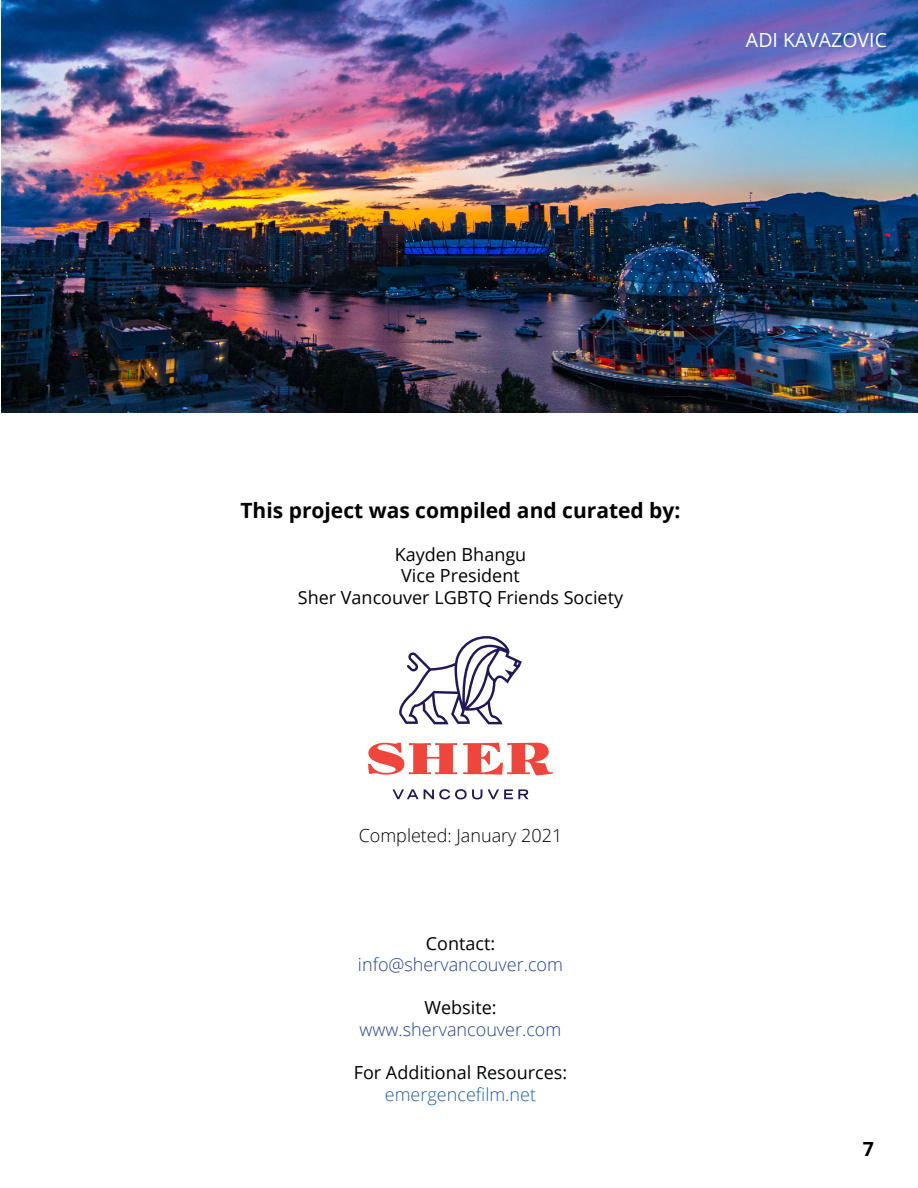
<style>
.page{position:relative;width:918px;height:1188px;background:#fff}
.page>*{position:absolute;margin:0;border:0;box-sizing:border-box;transform-origin:0 0}
.t1{font:700 21px "Open Sans";color:#000}
.t2{font:19.5px "Open Sans";color:#fff}
.t3{font:700 19.5px "Open Sans";color:#000}
.t4{font:18px/21.6px "Open Sans";color:#000;text-align:center}
.t5{font:300 18px "Open Sans";color:#25408f}
.t6{font:300 18px "Open Sans";color:#000}
.t7{font:300 18px "Open Sans";color:#215e9e}
</style>
<div class="page">
<svg style="left:368px;top:743px;width:185px;height:32px"></svg>
<svg style="left:393px;top:789px;width:135px;height:10px"></svg>
<svg style="left:399px;top:636px;width:123px;height:88px"></svg>
<img style="left:2px;top:0;width:916px;height:412px">
<p class="t2" style="left:746px;top:26px;width:143px">ADI KAVAZOVIC</p>
<p class="t1" style="left:240px;top:495px;width:442px">This project was compiled and curated by:</p>
<p class="t4" style="left:298px;top:543px;width:327px">Kayden Bhangu<br>Vice President<br>Sher Vancouver LGBTQ Friends Society</p>
<p class="t6" style="left:359px;top:823px;width:205px">Completed: January 2021</p>
<p class="t4" style="left:426px;top:932px;width:71px">Contact:</p>
<p class="t5" style="left:358px;top:952px;width:207px">info@shervancouver.com</p>
<p class="t4" style="left:424px;top:997px;width:74px">Website:</p>
<p class="t5" style="left:360px;top:1017px;width:203px">www.shervancouver.com</p>
<p class="t4" style="left:354px;top:1061px;width:215px">For Additional Resources:</p>
<p class="t7" style="left:385px;top:1082px;width:153px">emergencefilm.net</p>
<p class="t3" style="left:863px;top:1135px;width:13px">7</p>
</div>
